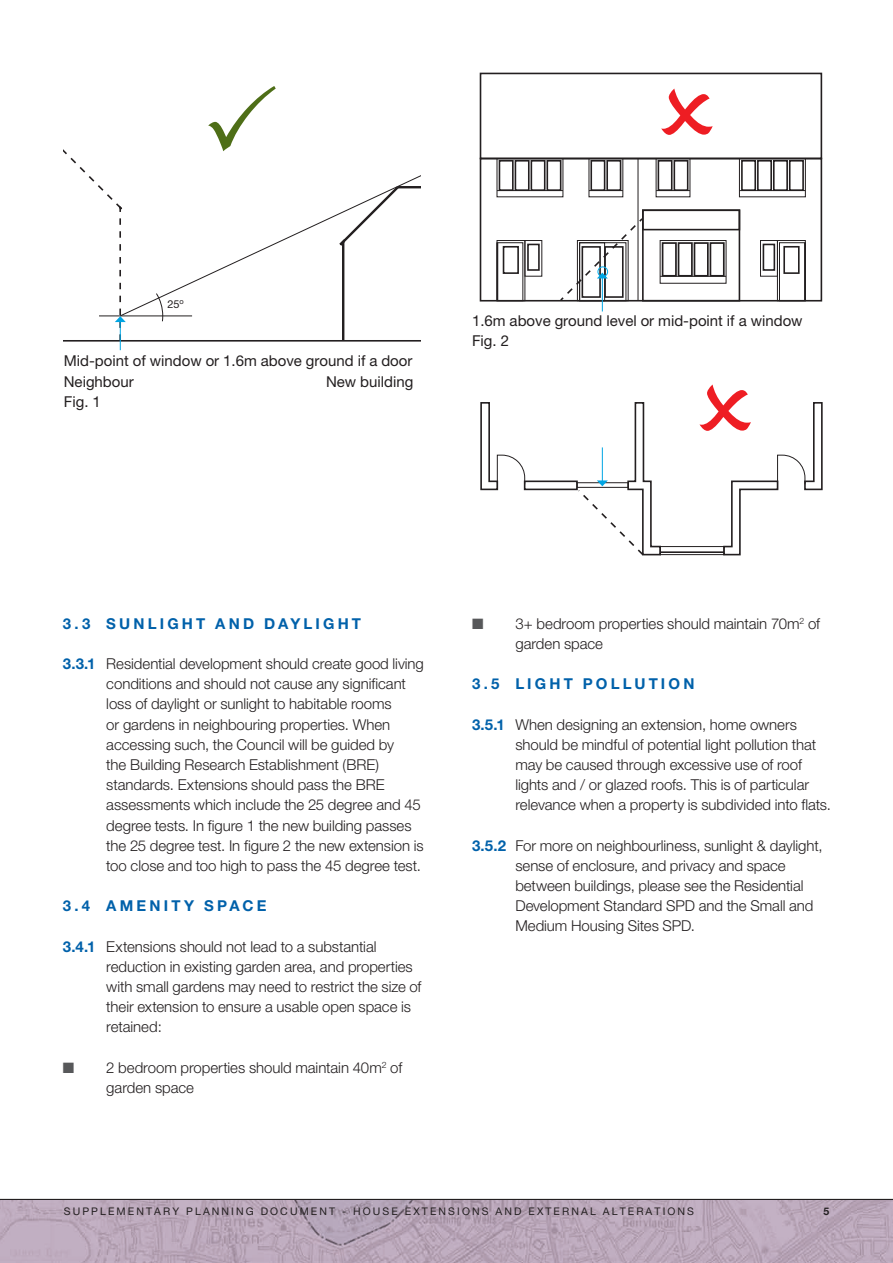
<style>
.page{position:relative;width:893px;height:1263px;background:#fff}
.page>*{position:absolute;margin:0;border:0;box-sizing:border-box;transform-origin:0 0}
.t1{font:300 15px/20.1px "Helvetica Neue CE";letter-spacing:-.005em;color:#231f20}
.t2{font:15px/20.2px "Helvetica Neue CE";color:#231f20}
.t3{font:700 15px "Helvetica Neue CE";letter-spacing:.21em;color:#0161aa}
.t4{font:10.95px "Helvetica Neue CE";color:#231f20}
.t5{font:10.5px "Helvetica Neue CE";letter-spacing:.2em;color:#231f20}
.t6{font:700 10.5px "Helvetica Neue CE";color:#231f20}
.s1{font-weight:700;color:#0161aa}
.s2{color:#57585a}
</style>
<div class="page">
<img style="left:0;top:1200px;width:893px;height:63px">
<hr style="left:0;top:1199px;width:893px;height:1px;background:#231f20">
<div style="left:480px;top:158px;width:342px;height:144px;border:2px solid #231f20"></div>
<div style="left:480px;top:73px;width:342px;height:86px;border:2px solid #231f20"></div>
<div style="left:497px;top:158px;width:66px;height:39px;border:1px solid #231f20"></div>
<div style="left:589px;top:158px;width:34px;height:39px;border:1px solid #231f20"></div>
<div style="left:499px;top:160px;width:15px;height:31px;border:2px solid #231f20"></div>
<div style="left:527px;top:244px;width:13px;height:27px;border:2px solid #231f20"></div>
<div style="left:503px;top:246px;width:16px;height:28px;border:2px solid #231f20"></div>
<div style="left:515px;top:160px;width:15px;height:31px;border:2px solid #231f20"></div>
<div style="left:546px;top:160px;width:15px;height:31px;border:2px solid #231f20"></div>
<div style="left:531px;top:160px;width:14px;height:31px;border:2px solid #231f20"></div>
<div style="left:606px;top:160px;width:15px;height:31px;border:2px solid #231f20"></div>
<div style="left:590px;top:160px;width:15px;height:31px;border:2px solid #231f20"></div>
<div style="left:739px;top:158px;width:67px;height:39px;border:1px solid #231f20"></div>
<div style="left:741px;top:160px;width:15px;height:31px;border:2px solid #231f20"></div>
<div style="left:757px;top:160px;width:15px;height:31px;border:2px solid #231f20"></div>
<div style="left:789px;top:160px;width:15px;height:31px;border:2px solid #231f20"></div>
<div style="left:773px;top:160px;width:15px;height:31px;border:2px solid #231f20"></div>
<div style="left:673px;top:160px;width:15px;height:31px;border:2px solid #231f20"></div>
<div style="left:658px;top:160px;width:14px;height:31px;border:2px solid #231f20"></div>
<hr style="left:638px;top:158px;width:1px;height:143px;background:#231f20">
<div style="left:497px;top:242px;width:26px;height:59px;border:1px solid #231f20"></div>
<div style="left:497px;top:240px;width:28px;height:61px;border:1px solid #231f20"></div>
<div style="left:524px;top:240px;width:18px;height:37px;border:1px solid #231f20"></div>
<hr style="left:497px;top:243px;width:1px;height:58px;background:#231f20">
<div style="left:763px;top:244px;width:12px;height:27px;border:2px solid #231f20"></div>
<div style="left:783px;top:246px;width:17px;height:28px;border:2px solid #231f20"></div>
<div style="left:779px;top:242px;width:27px;height:59px;border:1px solid #231f20"></div>
<div style="left:777px;top:240px;width:29px;height:61px;border:1px solid #231f20"></div>
<div style="left:760px;top:240px;width:18px;height:37px;border:1px solid #231f20"></div>
<hr style="left:804px;top:243px;width:2px;height:58px;background:#231f20">
<div style="left:642px;top:209px;width:98px;height:93px;border:2px solid #231f20"></div>
<div style="left:642px;top:209px;width:98px;height:21px;border:2px solid #231f20"></div>
<hr style="left:497px;top:190px;width:66px;height:1px;background:#231f20">
<hr style="left:739px;top:190px;width:66px;height:1px;background:#231f20">
<div style="left:660px;top:240px;width:66px;height:44px;border:1px solid #231f20"></div>
<div style="left:662px;top:242px;width:15px;height:35px;border:2px solid #231f20"></div>
<div style="left:678px;top:242px;width:15px;height:35px;border:2px solid #231f20"></div>
<div style="left:710px;top:242px;width:15px;height:35px;border:2px solid #231f20"></div>
<div style="left:694px;top:242px;width:15px;height:35px;border:2px solid #231f20"></div>
<hr style="left:660px;top:276px;width:66px;height:1px;background:#231f20">
<hr style="left:656px;top:190px;width:34px;height:1px;background:#231f20">
<hr style="left:589px;top:190px;width:34px;height:1px;background:#231f20">
<hr style="left:64px;top:340px;width:356px;height:2px;background:#231f20">
<svg style="left:337px;top:317px;width:64px;height:25px"></svg>
<svg style="left:126px;top:151px;width:294px;height:166px"></svg>
<svg style="left:155px;top:292px;width:9px;height:30px"></svg>
<hr style="left:398px;top:186px;width:22px;height:2px;background:#231f20">
<div style="left:524px;top:480px;width:54px;height:10px;border:2px solid #231f20"></div>
<div style="left:660px;top:546px;width:64px;height:9px;border:1px solid #231f20"></div>
<hr style="left:660px;top:551px;width:64px;height:2px;background:#231f20">
<svg style="left:480px;top:402px;width:45px;height:89px"></svg>
<hr style="left:602px;top:278px;width:1px;height:33px;background:#00a5e3">
<svg style="left:558px;top:217px;width:86px;height:85px"></svg>
<svg style="left:64px;top:150px;width:62px;height:200px"></svg>
<svg style="left:576px;top:402px;width:86px;height:154px"></svg>
<svg style="left:208px;top:86px;width:68px;height:65px"></svg>
<svg style="left:661px;top:89px;width:52px;height:46px"></svg>
<svg style="left:699px;top:384px;width:124px;height:172px"></svg>
<p class="t4" style="left:167px;top:298px;width:18px">25<sup>o</sup></p>
<p class="t2" style="left:64px;top:351px;width:350px">Mid-point of window or 1.6m above ground if a door<br>Neighbour</p>
<p class="t2" style="left:326px;top:371px;width:89px">New building</p>
<p class="t2" style="left:64px;top:391px;width:39px">Fig. 1</p>
<p class="t2" style="left:472px;top:311px;width:332px">1.6m above ground level or mid-point if a window<br>Fig. 2</p>
<p class="t3" style="left:63px;top:614px;width:300px">3.3 SUNLIGHT AND DAYLIGHT</p>
<p class="t1" style="left:106px;top:654px;width:319px;text-indent:-43px"><span class="s1">3.3.1</span> Residential development should create good living conditions and should not cause any significant loss of daylight or sunlight to habitable rooms<br>or gardens in neighbouring properties. When accessing such, the Council will be guided by<br>the Building Research Establishment (BRE) standards. Extensions should pass the BRE assessments which include the 25 degree and 45 degree tests. In figure 1 the new building passes the 25 degree test. In figure 2 the new extension is too close and too high to pass the 45 degree test.</p>
<p class="t3" style="left:63px;top:897px;width:205px">3.4 AMENITY SPACE</p>
<p class="t1" style="left:106px;top:936px;width:317px;text-indent:-43px"><span class="s1">3.4.1</span> Extensions should not lead to a substantial reduction in existing garden area, and properties with small gardens may need to restrict the size of their extension to ensure a usable open space is retained:</p>
<p class="t1" style="left:106px;top:1057px;width:297px;text-indent:-43px"><span class="s2">■</span> 2 bedroom properties should maintain 40m<sup>2</sup> of garden space</p>
<p class="t1" style="left:515px;top:613px;width:306px;text-indent:-43px"><span class="s2">■</span> 3+ bedroom properties should maintain 70m<sup>2</sup> of garden space</p>
<p class="t3" style="left:472px;top:675px;width:224px">3.5 LIGHT POLLUTION</p>
<p class="t1" style="left:515px;top:714px;width:317px;text-indent:-43px"><span class="s1">3.5.1</span> When designing an extension, home owners should be mindful of potential light pollution that may be caused through excessive use of roof lights and / or glazed roofs. This is of particular relevance when a property is subdivided into flats.</p>
<p class="t1" style="left:515px;top:835px;width:309px;text-indent:-43px"><span class="s1">3.5.2</span> For more on neighbourliness, sunlight &amp; daylight, sense of enclosure, and privacy and space between buildings, please see the Residential Development Standard SPD and the Small and Medium Housing Sites SPD.</p>
<p class="t5" style="left:64px;top:1205px;width:632px">SUPPLEMENTARY PLANNING DOCUMENT - HOUSE EXTENSIONS AND EXTERNAL ALTERATIONS</p>
<p class="t6" style="left:823px;top:1205px;width:7px">5</p>
</div>
